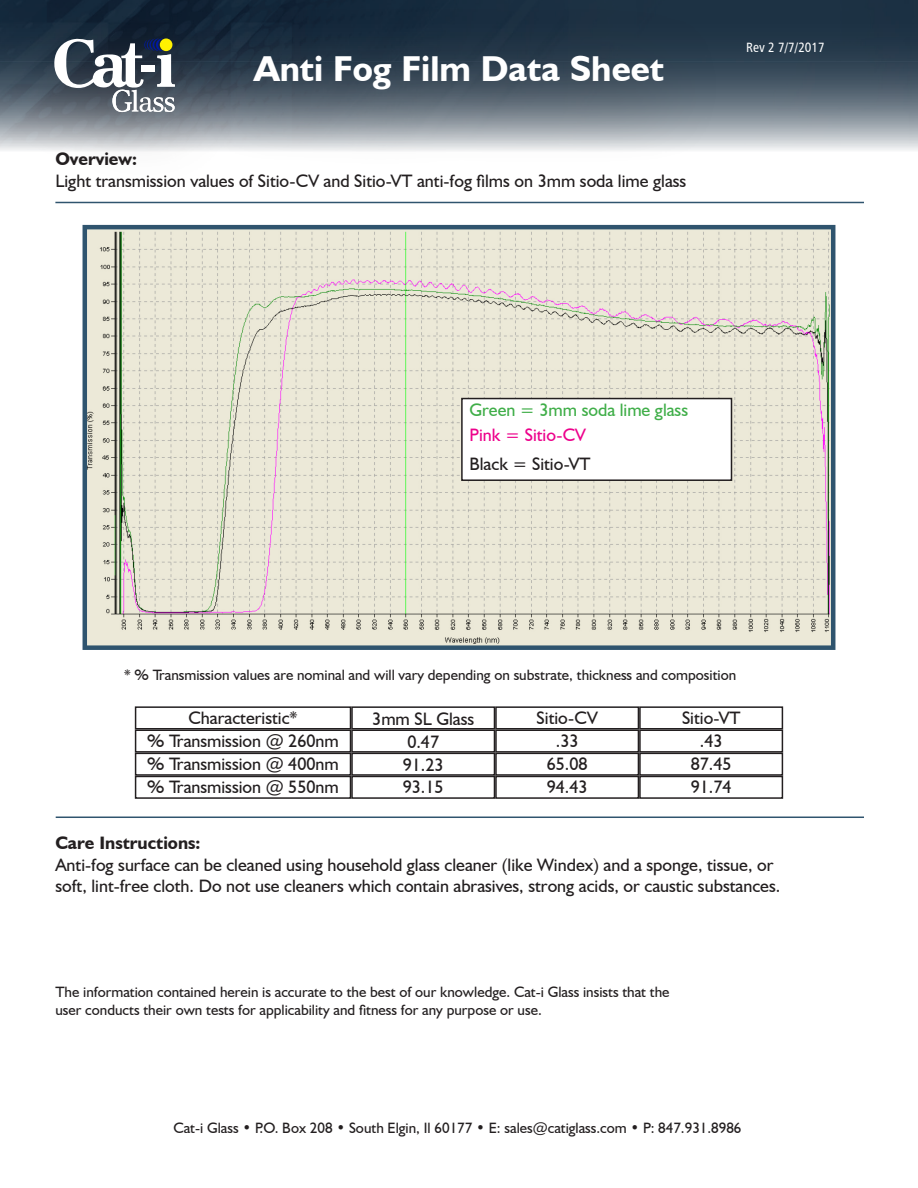
<style>
.page{position:relative;width:918px;height:1188px;background:#fff}
.page>*{position:absolute;margin:0;border:0;box-sizing:border-box;transform-origin:0 0}
.t1{font:700 36px "Humanist 521 BT";color:#fff}
.t2{font:18px/21.6px "Humanist 521 BT";color:#231f20}
.t3{font:700 18px "Humanist 521 BT";color:#231f20}
.t4{font:18px "Humanist 521 BT";color:#40ae49}
.t5{font:18px "Humanist 521 BT";color:#ed028c}
.t6{font:15px "Humanist 521 BT";color:#231f20}
.t7{font:13.5px "Humanist 777 BT Roman Condensed B";color:#fff}
.s1{font-weight:300}
</style>
<div class="page">
<img style="left:243px;top:0;width:675px;height:150px">
<div style="left:0;top:0;width:243px;height:188px;background:#231f20;opacity:.75"></div>
<svg style="left:54px;top:38px;width:121px;height:74px"></svg>
<hr style="left:56px;top:817px;width:808px;height:1px;background:#2f546e">
<div style="left:135px;top:706px;width:216px;height:24px;border:2px solid #231f20"></div>
<div style="left:351px;top:706px;width:144px;height:24px;border:2px solid #231f20"></div>
<div style="left:351px;top:730px;width:144px;height:23px;border:2px solid #231f20"></div>
<div style="left:351px;top:753px;width:144px;height:23px;border:2px solid #231f20"></div>
<div style="left:351px;top:776px;width:144px;height:23px;border:2px solid #231f20"></div>
<div style="left:495px;top:706px;width:144px;height:24px;border:2px solid #231f20"></div>
<div style="left:639px;top:706px;width:144px;height:24px;border:2px solid #231f20"></div>
<div style="left:495px;top:730px;width:144px;height:23px;border:2px solid #231f20"></div>
<div style="left:639px;top:730px;width:144px;height:23px;border:2px solid #231f20"></div>
<div style="left:495px;top:753px;width:144px;height:23px;border:2px solid #231f20"></div>
<div style="left:639px;top:753px;width:144px;height:23px;border:2px solid #231f20"></div>
<div style="left:495px;top:776px;width:144px;height:23px;border:2px solid #231f20"></div>
<div style="left:639px;top:776px;width:144px;height:23px;border:2px solid #231f20"></div>
<div style="left:135px;top:730px;width:216px;height:23px;border:2px solid #231f20"></div>
<div style="left:135px;top:753px;width:216px;height:23px;border:2px solid #231f20"></div>
<div style="left:135px;top:776px;width:216px;height:23px;border:2px solid #231f20"></div>
<img style="left:88px;top:230px;width:742px;height:415px">
<div style="left:83px;top:225px;width:752px;height:425px;border:4px solid #2f546e"></div>
<hr style="left:55px;top:202px;width:809px;height:1px;background:#2f546e">
<div style="left:462px;top:399px;width:269px;height:81px;background:#fff"></div>
<div style="left:461px;top:398px;width:271px;height:83px;border:2px solid #231f20"></div>
<div style="left:190px;top:3px;width:538px;height:167px;background:#231f20;opacity:.75"></div>
<p class="t1" style="left:254px;top:47px;width:412px">Anti Fog Film Data Sheet</p>
<p class="t3" style="left:55px;top:148px;width:83px">Overview:</p>
<p class="t2" style="left:55px;top:170px;width:632px">Light transmission values of Sitio-CV and Sitio-VT anti-fog films on 3mm soda lime glass</p>
<p class="t7" style="left:746px;top:39px;width:80px">Rev 2 7/7/2017</p>
<p class="t4" style="left:469px;top:399px;width:220px">Green = 3mm soda lime glass</p>
<p class="t5" style="left:469px;top:424px;width:118px">Pink = Sitio-CV</p>
<p class="t2" style="left:469px;top:453px;width:123px">Black = Sitio-VT</p>
<p class="t6" style="left:124px;top:666px;width:614px">* % Transmission values are nominal and will vary depending on substrate, thickness and composition</p>
<p class="t2" style="left:188px;top:707px;width:111px">Characteristic*</p>
<p class="t2" style="left:372px;top:707px;width:104px">3mm SL Glass</p>
<p class="t2" style="left:537px;top:707px;width:63px">Sitio-CV</p>
<p class="t2" style="left:682px;top:707px;width:60px">Sitio-VT</p>
<p class="t2" style="left:147px;top:730px;width:193px">% Transmission @ 260nm</p>
<p class="t2" style="left:147px;top:753px;width:193px">% Transmission @ 400nm</p>
<p class="t2" style="left:147px;top:776px;width:193px">% Transmission @ 550nm</p>
<p class="t2" style="left:407px;top:730px;width:33px">0.47</p>
<p class="t2" style="left:556px;top:730px;width:24px">.33</p>
<p class="t2" style="left:700px;top:730px;width:24px">.43</p>
<p class="t2" style="left:403px;top:753px;width:42px">91.23</p>
<p class="t2" style="left:547px;top:753px;width:42px">65.08</p>
<p class="t2" style="left:691px;top:753px;width:42px">87.45</p>
<p class="t2" style="left:403px;top:776px;width:42px">93.15</p>
<p class="t2" style="left:547px;top:775px;width:42px">94.43</p>
<p class="t2" style="left:691px;top:775px;width:42px">91.74</p>
<p class="t3" style="left:55px;top:832px;width:147px">Care Instructions:</p>
<p class="t2" style="left:55px;top:854px;width:726px">Anti-fog surface can be cleaned using household glass cleaner (like Windex) and a sponge, tissue, or soft, lint-free cloth. Do not use cleaners which contain abrasives, strong acids, or caustic substances.</p>
<p class="t6" style="left:55px;top:982px;width:616px">The information contained herein is accurate to the best of our knowledge. Cat-i Glass insists that the</p>
<p class="t6" style="left:55px;top:1000px;width:488px">user conducts their own tests for applicability and fitness for any purpose or use.</p>
<p class="t6" style="left:173px;top:1119px;width:570px">Cat-i Glass <span class="s1">•</span> P.O. Box 208 <span class="s1">•</span> South Elgin, Il 60177 <span class="s1">•</span> E: sales@catiglass.com <span class="s1">•</span> P: 847.931.8986</p>
</div>
